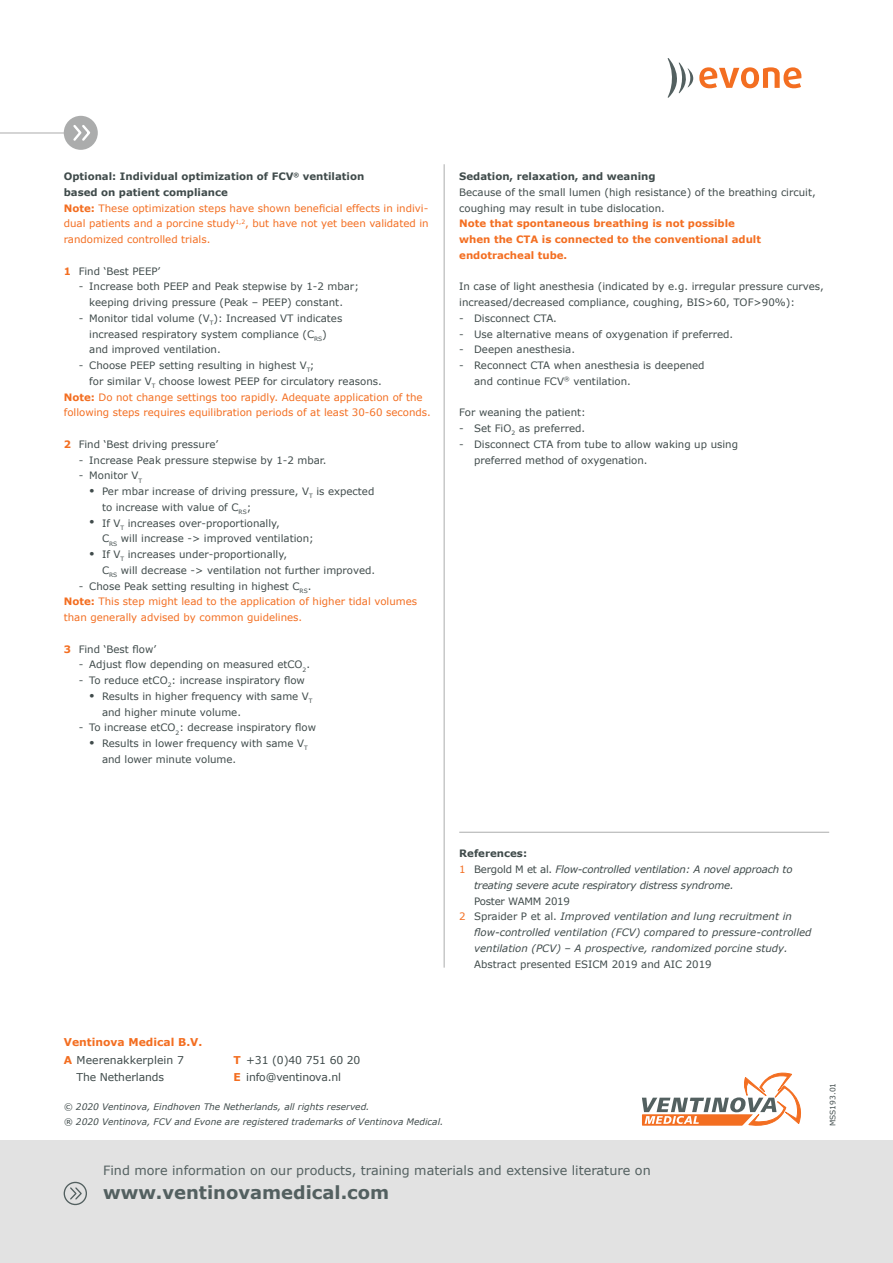
<style>
.page{position:relative;width:893px;height:1263px;background:#fff}
.page>*{position:absolute;margin:0;border:0;box-sizing:border-box;transform-origin:0 0}
.t1{font:700 18px "Verdana";color:#536060}
.t2{font:12.75px "Verdana";color:#536060}
.t3{font:10.8px "Verdana";letter-spacing:-.01em;color:#404b4b}
.t4{font:700 10.8px "Verdana";color:#f36e21}
.AlineaQRC{font:10.2px/15.8px "Verdana";color:#404b4b}
.AlineaQRC-2{font:10.2px/15.8px "Verdana";color:#f36e21}
.AlineaQRC-3{font:italic 10.2px/15.8px "Verdana";color:#404b4b}
.AlineaQRC-4{font:italic 10.2px/15.8px "Verdana";letter-spacing:-.02em;color:#404b4b}
.AlineaQRC-5{font:700 10.2px/15.8px "Verdana";color:#404b4b}
.AlineaQRC-6{font:700 10.2px/15.8px "Verdana";color:#f36e21}
.t5{font:italic 9px "Verdana";color:#404b4b}
.Platte_tekst_grijs{font:7.5px "Verdana";letter-spacing:.005em;color:#404b4b}
.s1{font-weight:700}
.s2{font-weight:700;color:#f36e21}
.s3{font-style:normal;color:#f36e21}
.s4{font-style:normal}
</style>
<div class="page">
<svg style="left:642px;top:1072px;width:159px;height:54px"></svg>
<div style="left:0;top:1141px;width:893px;height:122px;background:#e2e2e2"></div>
<div style="left:64px;top:1182px;width:23px;height:23px;border:1px solid #536060;border-radius:50%"></div>
<svg style="left:70px;top:1186px;width:13px;height:15px"></svg>
<svg style="left:668px;top:58px;width:133px;height:40px"></svg>
<hr style="left:444px;top:164px;width:1px;height:804px;background:#abacac">
<hr style="left:459px;top:832px;width:370px;height:1px;background:#abacac">
<hr style="left:0;top:133px;width:74px;height:1px;background:#abacac">
<div style="left:64px;top:116px;width:34px;height:34px;background:#abacac;border-radius:50%"></div>
<svg style="left:73px;top:125px;width:17px;height:16px"></svg>
<p class="AlineaQRC-5" style="left:64px;top:168px;width:302px">Optional: Individual optimization of FCV<sup>®</sup> ventilation based on patient compliance</p>
<p class="AlineaQRC-2" style="left:64px;top:200px;width:366px;text-align:justify"><span class="s1">Note:</span> These optimization steps have shown beneficial effects in indivi&shy;dual patients and a porcine study<sup>1,2</sup>, but have not yet been validated in randomized controlled trials.</p>
<p class="AlineaQRC" style="left:64px;top:263px;width:98px"><span class="s2">1</span> Find ‘Best PEEP’</p>
<p class="AlineaQRC" style="left:79px;top:279px;width:282px;text-align:center">- Increase both PEEP and Peak stepwise by 1-2 mbar; keeping driving pressure (Peak – PEEP) constant.</p>
<p class="AlineaQRC" style="left:89px;top:310px;width:255px;text-indent:-11px">- Monitor tidal volume (V<sub>T</sub>): Increased VT indicates increased respiratory system compliance (C<sub>RS</sub>) and improved ventilation.</p>
<p class="AlineaQRC" style="left:89px;top:357px;width:294px;text-indent:-11px">- Choose PEEP setting resulting in highest V<sub>T</sub>;<br>for similar V<sub>T</sub> choose lowest PEEP for circulatory reasons.</p>
<p class="AlineaQRC-2" style="left:64px;top:389px;width:369px"><span class="s1">Note:</span> Do not change settings too rapidly. Adequate application of the following steps requires equilibration periods of at least 30-60 seconds.</p>
<p class="AlineaQRC" style="left:64px;top:436px;width:156px"><span class="s2">2</span> Find ‘Best driving pressure’</p>
<p class="AlineaQRC" style="left:79px;top:452px;width:249px">- Increase Peak pressure stepwise by 1-2 mbar.</p>
<p class="AlineaQRC" style="left:79px;top:468px;width:65px">- Monitor V<sub>T</sub></p>
<p class="AlineaQRC" style="left:102px;top:483px;width:274px;text-indent:-13px">• Per mbar increase of driving pressure, V<sub>T</sub> is expected to increase with value of C<sub>RS</sub>;</p>
<p class="AlineaQRC" style="left:102px;top:515px;width:213px;text-indent:-13px">• If V<sub>T</sub> increases over-proportionally,<br>C<sub>RS</sub> will increase -&gt; improved ventilation;</p>
<p class="AlineaQRC" style="left:102px;top:546px;width:275px;text-indent:-13px">• If V<sub>T</sub> increases under-proportionally,<br>C<sub>RS</sub> will decrease -&gt; ventilation not further improved.</p>
<p class="AlineaQRC" style="left:79px;top:578px;width:234px">- Chose Peak setting resulting in highest C<sub>RS</sub>.</p>
<p class="AlineaQRC-2" style="left:64px;top:594px;width:355px"><span class="s1">Note:</span> This step might lead to the application of higher tidal volumes than generally advised by common guidelines.</p>
<p class="AlineaQRC" style="left:64px;top:641px;width:94px"><span class="s2">3</span> Find ‘Best flow’</p>
<p class="AlineaQRC" style="left:79px;top:657px;width:233px">- Adjust flow depending on measured etCO<sub>2</sub>.</p>
<p class="AlineaQRC" style="left:79px;top:672px;width:228px">- To reduce etCO<sub>2</sub>: increase inspiratory flow</p>
<p class="AlineaQRC" style="left:102px;top:688px;width:212px;text-indent:-13px">• Results in higher frequency with same V<sub>T </sub>and higher minute volume.</p>
<p class="AlineaQRC" style="left:79px;top:720px;width:239px">- To increase etCO<sub>2</sub>: decrease inspiratory flow</p>
<p class="AlineaQRC" style="left:102px;top:735px;width:207px;text-indent:-13px">• Results in lower frequency with same V<sub>T </sub>and lower minute volume.</p>
<p class="AlineaQRC-5" style="left:459px;top:168px;width:198px">Sedation, relaxation, and weaning</p>
<p class="AlineaQRC" style="left:459px;top:184px;width:358px">Because of the small lumen (high resistance) of the breathing circuit, coughing may result in tube dislocation.</p>
<p class="AlineaQRC-6" style="left:459px;top:215px;width:303px">Note that spontaneous breathing is not possible when the CTA is connected to the conventional adult endotracheal tube.</p>
<p class="AlineaQRC" style="left:459px;top:279px;width:366px">In case of light anesthesia (indicated by e.g. irregular pressure curves, increased/decreased compliance, coughing, BIS&gt;60, TOF&gt;90%):</p>
<p class="AlineaQRC" style="left:459px;top:310px;width:99px">- Disconnect CTA.</p>
<p class="AlineaQRC" style="left:459px;top:326px;width:276px">- Use alternative means of oxygenation if preferred.</p>
<p class="AlineaQRC" style="left:459px;top:342px;width:117px">- Deepen anesthesia.</p>
<p class="AlineaQRC" style="left:474px;top:357px;width:232px;text-indent:-15px">- Reconnect CTA when anesthesia is deepened and continue FCV<sup>®</sup> ventilation.</p>
<p class="AlineaQRC" style="left:459px;top:405px;width:128px">For weaning the patient:</p>
<p class="AlineaQRC" style="left:459px;top:420px;width:127px">- Set FiO<sub>2</sub> as preferred.</p>
<p class="AlineaQRC" style="left:474px;top:436px;width:265px;text-indent:-15px">- Disconnect CTA from tube to allow waking up using preferred method of oxygenation.</p>
<p class="AlineaQRC-5" style="left:459px;top:845px;width:69px">References:</p>
<p class="AlineaQRC-4" style="left:474px;top:861px;width:320px;text-indent:-15px"><span class="s3">1</span> <span class="s4">Bergold M et al.</span> Flow-controlled ventilation: A novel approach to treating severe acute respiratory distress syndrome.<br><span class="s4">Poster WAMM 2019</span></p>
<p class="AlineaQRC-3" style="left:474px;top:909px;width:339px;text-indent:-15px"><span class="s3">2</span> <span class="s4">Spraider P et al.</span> Improved ventilation and lung recruitment in flow-controlled ventilation (FCV) compared to pressure-controlled ventilation (PCV) – A prospective, randomized porcine study.<br><span class="s4">Abstract presented ESICM 2019 and AIC 2019</span></p>
<p class="t4" style="left:64px;top:1035px;width:140px">Ventinova Medical B.V.</p>
<p class="t3" style="left:64px;top:1052px;width:122px"><span class="s2">A</span> Meerenakkerplein 7</p>
<p class="t3" style="left:77px;top:1069px;width:89px">The Netherlands</p>
<p class="t3" style="left:233px;top:1053px;width:129px"><span class="s2">T</span> +31 (0)40 751 60 20</p>
<p class="t3" style="left:233px;top:1070px;width:109px"><span class="s2">E</span> info@ventinova.nl</p>
<p class="t5" style="left:64px;top:1100px;width:307px">© 2020 Ventinova, Eindhoven The Netherlands, all rights reserved.</p>
<p class="t5" style="left:64px;top:1116px;width:381px">® 2020 Ventinova, FCV and Evone are registered trademarks of Ventinova Medical.</p>
<p class="Platte_tekst_grijs" style="left:828px;top:1126px;width:45px;rotate:-90deg">MSS193.01</p>
<p class="t2" style="left:103px;top:1161px;width:549px">Find more information on our products, training materials and extensive literature on</p>
<p class="t1" style="left:103px;top:1180px;width:288px">www.ventinovamedical.com</p>
</div>
